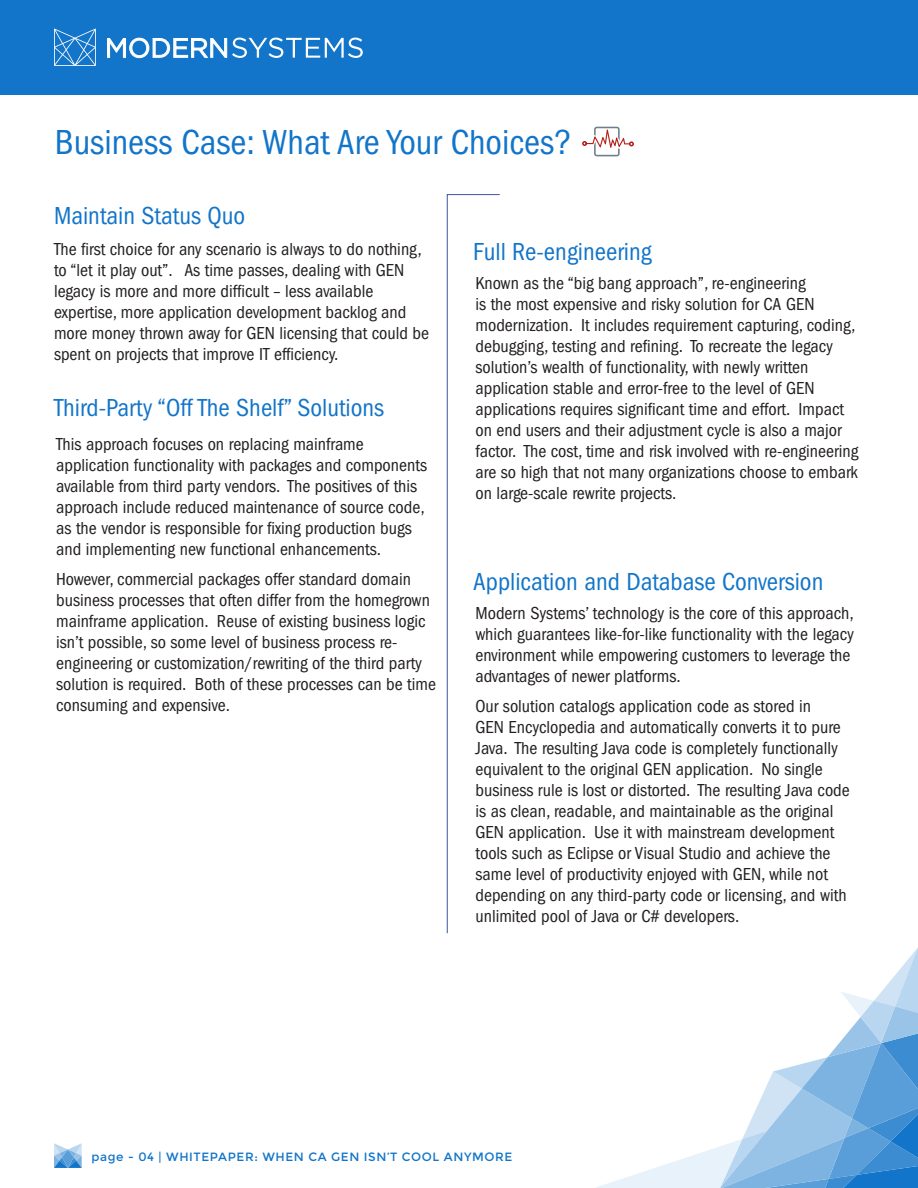
<style>
.page{position:relative;width:918px;height:1188px;background:#fff}
.page>*{position:absolute;margin:0;border:0;box-sizing:border-box;transform-origin:0 0}
.t1{font:condensed 36px "Franklin Gothic";color:#1275c9}
.medBig{font:condensed 25.5px "Franklin Gothic";color:#1275c9}
.text{font:condensed 18px/21px "Franklin Gothic";color:#231f20}
.book{font:12px "Montserrat";letter-spacing:.05em;color:#1275c9}
</style>
<div class="page">
<svg style="left:54px;top:1143px;width:28px;height:25px"></svg>
<svg style="left:595px;top:947px;width:323px;height:241px"></svg>
<div style="left:0;top:0;width:918px;height:94px;background:#1275c9"></div>
<svg style="left:54px;top:29px;width:42px;height:37px"></svg>
<svg style="left:107px;top:37px;width:256px;height:22px"></svg>
<svg style="left:582px;top:127px;width:52px;height:29px"></svg>
<svg style="left:447px;top:194px;width:53px;height:740px"></svg>
<p class="t1" style="left:55px;top:122px;width:519px">Business Case: What Are Your Choices?</p>
<p class="medBig" style="left:54px;top:201px;width:193px">Maintain Status Quo</p>
<p class="text" style="left:54px;top:239px;width:377px">The first choice for any scenario is always to do nothing, to “let it play out”. As time passes, dealing with GEN legacy is more and more difficult – less available expertise, more application development backlog and more money thrown away for GEN licensing that could be spent on projects that improve IT efficiency.</p>
<p class="medBig" style="left:54px;top:393px;width:332px">Third-Party “Off The Shelf” Solutions</p>
<p class="text" style="left:56px;top:434px;width:372px">This approach focuses on replacing mainframe application functionality with packages and components available from third party vendors. The positives of this approach include reduced maintenance of source code, as the vendor is responsible for fixing production bugs and implementing new functional enhancements.</p>
<p class="text" style="left:56px;top:569px;width:381px">However, commercial packages offer standard domain business processes that often differ from the homegrown mainframe application. Reuse of existing business logic isn’t possible, so some level of business process re&shy;engineering or customization/rewriting of the third party solution is required. Both of these processes can be time consuming and expensive.</p>
<p class="medBig" style="left:473px;top:237px;width:180px">Full Re-engineering</p>
<p class="text" style="left:476px;top:273px;width:384px">Known as the “big bang approach”, re-engineering<br>is the most expensive and risky solution for CA GEN modernization. It includes requirement capturing, coding, debugging, testing and refining. To recreate the legacy solution’s wealth of functionality, with newly written application stable and error-free to the level of GEN applications requires significant time and effort. Impact on end users and their adjustment cycle is also a major factor. The cost, time and risk involved with re-engineering are so high that not many organizations choose to embark on large-scale rewrite projects.</p>
<p class="medBig" style="left:473px;top:567px;width:352px">Application and Database Conversion</p>
<p class="text" style="left:476px;top:603px;width:380px">Modern Systems’ technology is the core of this approach, which guarantees like-for-like functionality with the legacy environment while empowering customers to leverage the advantages of newer platforms.</p>
<p class="text" style="left:476px;top:696px;width:376px">Our solution catalogs application code as stored in<br>GEN Encyclopedia and automatically converts it to pure Java. The resulting Java code is completely functionally equivalent to the original GEN application. No single business rule is lost or distorted. The resulting Java code is as clean, readable, and maintainable as the original GEN application. Use it with mainstream development tools such as Eclipse or Visual Studio and achieve the same level of productivity enjoyed with GEN, while not depending on any third-party code or licensing, and with unlimited pool of Java or C# developers.</p>
<p class="book" style="left:92px;top:1150px;width:422px">page - 04 | WHITEPAPER: WHEN CA GEN ISN’T COOL ANYMORE</p>
</div>
